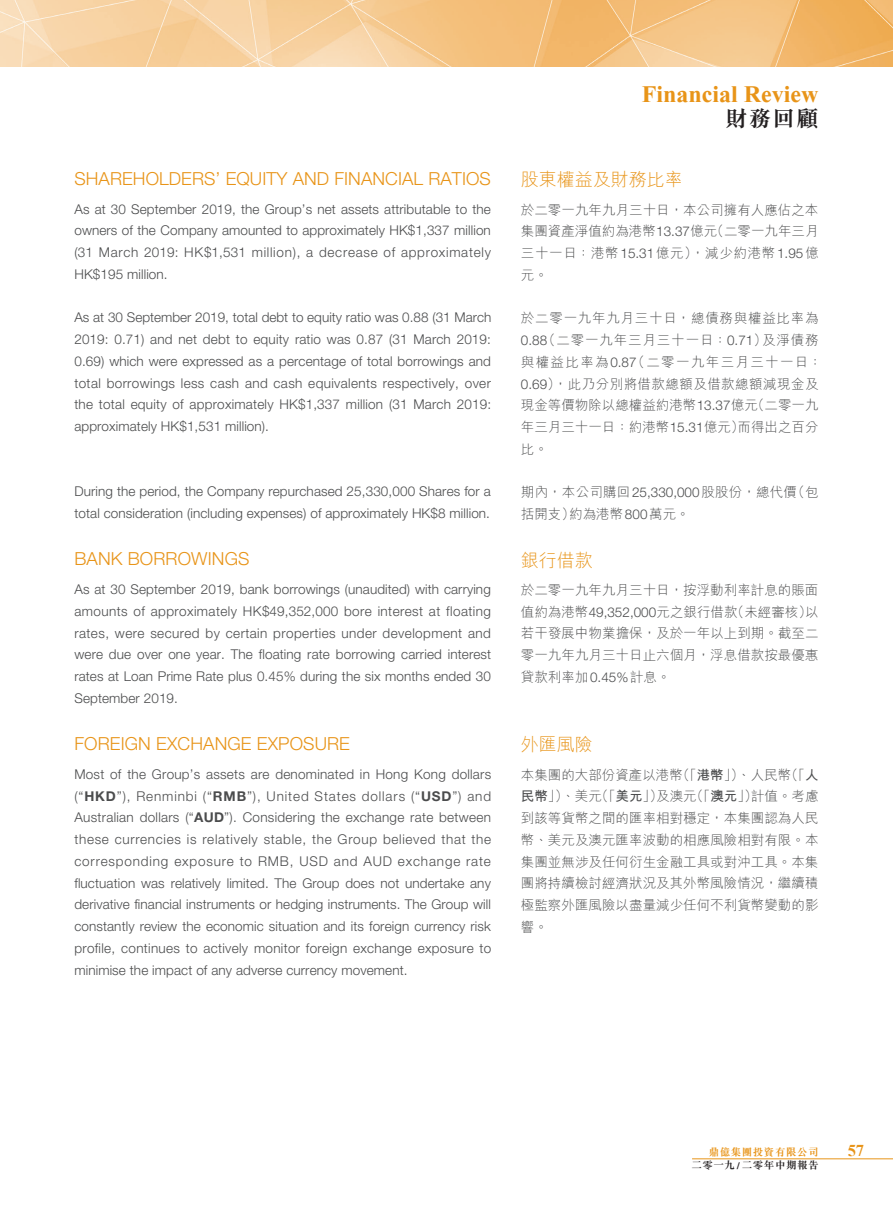
<style>
.page{position:relative;width:893px;height:1212px;background:#fff}
.page>*{position:absolute;margin:0;border:0;box-sizing:border-box;transform-origin:0 0}
.t1{font:700 24px "Times New Roman";color:#e89418}
.t2{font:700 22.5px "M Sung HK";color:#231f20}
.t3{font:300 18px "Helvetica Neue LT Std";letter-spacing:.01em;color:#e89418}
.t4{font:300 18px "M Hei HK";color:#e89418}
.t5{font:700 16.5px "Times New Roman";color:#e89418}
.t6{font:300 13.5px/21.8px "Helvetica Neue LT Std";letter-spacing:.01em;color:#4b4c4d;text-align:justify}
.t7{font:300 13.5px/21.8px "M Hei HK";color:#4b4c4d;text-align:justify}
.t8{font:300 13.5px/21.8px "M Hei HK";letter-spacing:.035em;color:#4b4c4d}
.t9{font:300 13.5px/21.8px "M Hei HK";letter-spacing:.02em;color:#4b4c4d}
.t10{font:700 10.5px "M Sung HK";letter-spacing:.05em;color:#231f20}
.t11{font:700 10.5px "M Sung HK";letter-spacing:.05em;color:#e89418}
.s1{font-weight:700}
.s2{font-family:"Helvetica Neue LT Std"}
</style>
<div class="page">
<img style="left:0;top:0;width:893px;height:67px">
<hr style="left:692px;top:1158px;width:201px;height:1px;background:#e89418">
<h3 class="t3" style="left:74px;top:168px;width:418px">SHAREHOLDERS’ EQUITY AND FINANCIAL RATIOS</h3>
<p class="t6" style="left:74px;top:198px;width:418px">As at 30 September 2019, the Group’s net assets attributable to the owners of the Company amounted to approximately HK$1,337 million (31 March 2019: HK$1,531 million), a decrease of approximately HK$195 million.</p>
<p class="t6" style="left:74px;top:306px;width:418px">As at 30 September 2019, total debt to equity ratio was 0.88 (31 March 2019: 0.71) and net debt to equity ratio was 0.87 (31 March 2019:<br>0.69) which were expressed as a percentage of total borrowings and total borrowings less cash and cash equivalents respectively, over the total equity of approximately HK$1,337 million (31 March 2019: approximately HK$1,531 million).</p>
<p class="t6" style="left:74px;top:480px;width:418px">During the period, the Company repurchased 25,330,000 Shares for a total consideration (including expenses) of approximately HK$8 million.</p>
<h3 class="t3" style="left:74px;top:548px;width:177px">BANK BORROWINGS</h3>
<p class="t6" style="left:74px;top:578px;width:418px">As at 30 September 2019, bank borrowings (unaudited) with carrying amounts of approximately HK$49,352,000 bore interest at floating rates, were secured by certain properties under development and were due over one year. The floating rate borrowing carried interest rates at Loan Prime Rate plus 0.45% during the six months ended 30<br>September 2019.</p>
<h3 class="t3" style="left:74px;top:733px;width:277px">FOREIGN EXCHANGE EXPOSURE</h3>
<p class="t6" style="left:74px;top:763px;width:418px">Most of the Group’s assets are denominated in Hong Kong dollars (“<span class="s1">HKD</span>”), Renminbi (“<span class="s1">RMB</span>”), United States dollars (“<span class="s1">USD</span>”) and Australian dollars (“<span class="s1">AUD</span>”). Considering the exchange rate between these currencies is relatively stable, the Group believed that the corresponding exposure to RMB, USD and AUD exchange rate fluctuation was relatively limited. The Group does not undertake any derivative financial instruments or hedging instruments. The Group will constantly review the economic situation and its foreign currency risk profile, continues to actively monitor foreign exchange exposure to minimise the impact of any adverse currency movement.</p>
<h1 class="t1" style="left:642px;top:85px;width:178px">Financial Review</h1>
<h2 class="t2" style="left:725px;top:103px;width:95px">財務回顧</h2>
<h3 class="t4" style="left:521px;top:167px;width:163px">股東權益及財務比率</h3>
<p class="t7" style="left:521px;top:198px;width:299px">於二零一九年九月三十日，本公司擁有人應佔之本集團資產淨值約為港幣<span class="s2">13.37</span>億元（二零一九年三月三十一日：港幣<span class="s2">15.31</span>億元），減少約港幣<span class="s2">1.95</span>億元。</p>
<p class="t8" style="left:521px;top:307px;width:302px">於二零一九年九月三十日，總債務與權益比率為<br><span class="s2">0.88</span>（二零一九年三月三十一日：<span class="s2">0.71</span>）及淨債務與權益比率為<span class="s2">0.87</span>（二零一九年三月三十一日：<br><span class="s2">0.69</span>），此乃分別將借款總額及借款總額減現金及現金等價物除以總權益約港幣<span class="s2">13.37</span>億元（二零一九年三月三十一日：約港幣<span class="s2">15.31</span>億元）而得出之百分比。</p>
<p class="t9" style="left:521px;top:481px;width:299px">期內，本公司購回<span class="s2">25,330,000</span>股股份，總代價（包括開支）約為港幣<span class="s2">800</span>萬元。</p>
<h3 class="t4" style="left:521px;top:547px;width:73px">銀行借款</h3>
<p class="t7" style="left:521px;top:579px;width:299px">於二零一九年九月三十日，按浮動利率計息的賬面值約為港幣<span class="s2">49,352,000</span>元之銀行借款（未經審核）以若干發展中物業擔保，及於一年以上到期。截至二零一九年九月三十日止六個月，浮息借款按最優惠貸款利率加<span class="s2">0.45%</span>計息。</p>
<h3 class="t4" style="left:521px;top:732px;width:73px">外匯風險</h3>
<p class="t7" style="left:521px;top:763px;width:299px">本集團的大部份資產以港幣（「<span class="s1">港幣</span>」）、人民幣（「<span class="s1">人民幣</span>」）、美元（「<span class="s1">美元</span>」）及澳元（「<span class="s1">澳元</span>」）計值。考慮到該等貨幣之間的匯率相對穩定，本集團認為人民幣、美元及澳元匯率波動的相應風險相對有限。本集團並無涉及任何衍生金融工具或對沖工具。本集團將持續檢討經濟狀況及其外幣風險情況，繼續積極監察外匯風險以盡量減少任何不利貨幣變動的影響。</p>
<p class="t11" style="left:709px;top:1145px;width:111px">鼎億集團投資有限公司</p>
<p class="t5" style="left:848px;top:1138px;width:18px">57</p>
<p class="t10" style="left:691px;top:1158px;width:129px">二零一九/二零年中期報告</p>
</div>
